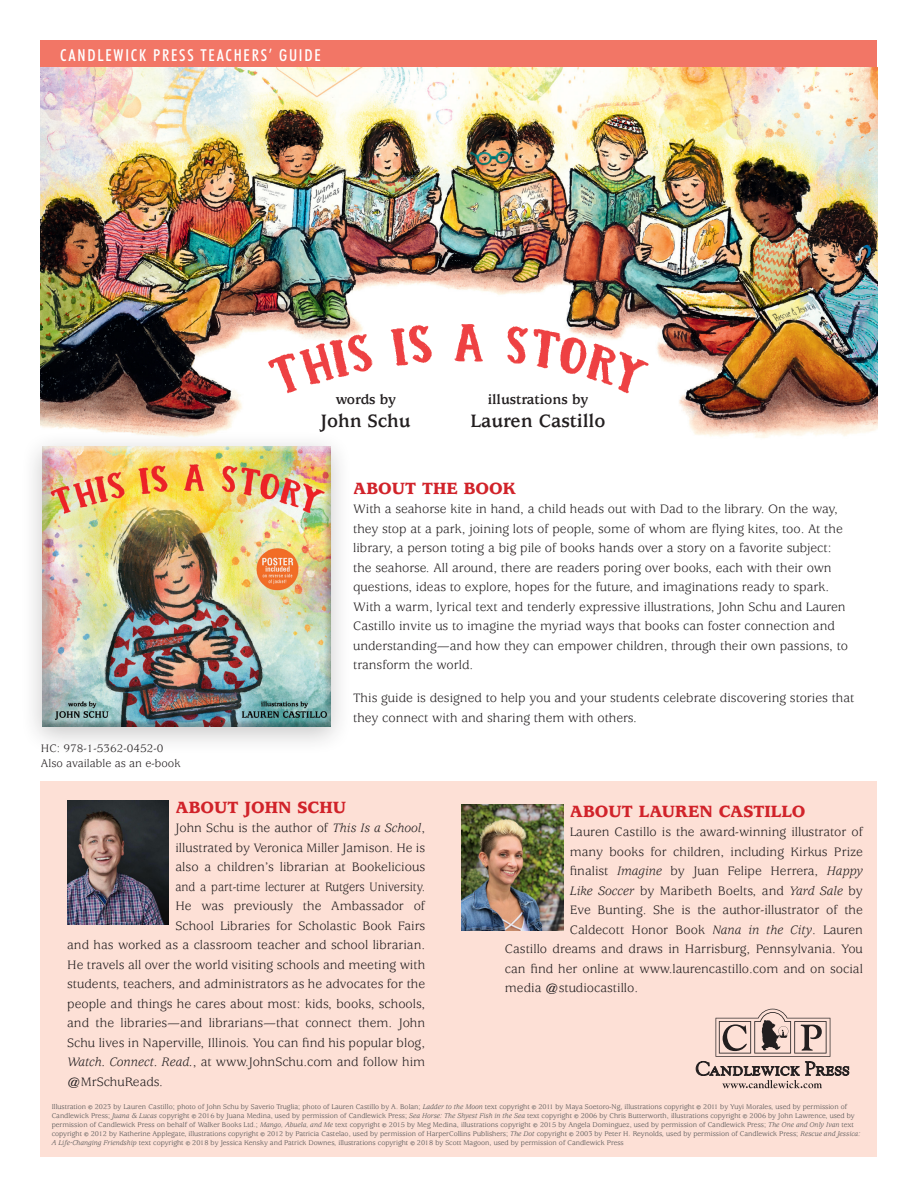
<style>
.page{position:relative;width:918px;height:1188px;background:#fff}
.page>*{position:absolute;margin:0;border:0;box-sizing:border-box;transform-origin:0 0}
.Arial_placeholder{font:700 19.8px "Usherwood";color:#231f20}
.t1{font:900 18px "Usherwood";color:#d1232a}
.t2{font:500 condensed 16.5px "Futura BT";letter-spacing:.11em;color:#fff}
.Arial_placeholder-2{font:700 14.85px "Usherwood";color:#231f20}
.t3{font:13.5px/19.5px "Usherwood";color:#231f20}
.t4{font:13.5px "Usherwood";color:#231f20;scale:.91 1}
.t5{font:12px "Usherwood";color:#231f20}
.Arial_placeholder-3{font:7.5px/9px "Usherwood";color:#4b4c4d}
.s1{font-style:italic}
.s2{font-size:9px}
</style>
<div class="page">
<div style="left:40px;top:40px;width:838px;height:29px;background:#f27666"></div>
<div style="left:40px;top:781px;width:838px;height:375px;background:#fde0d6"></div>
<img style="left:41px;top:68px;width:836px;height:370px">
<img style="left:41px;top:136px;width:836px;height:228px">
<img style="left:238px;top:293px;width:442px;height:132px">
<svg style="left:696px;top:1009px;width:153px;height:79px"></svg>
<img style="left:67px;top:800px;width:102px;height:125px">
<img style="left:462px;top:804px;width:101px;height:127px">
<div style="left:19px;top:430px;width:334px;height:326px;background:#231f20;opacity:.25"></div>
<div style="left:42px;top:446px;width:290px;height:282px;background:#231f20;opacity:.25"></div>
<p class="t2" style="left:60px;top:45px;width:262px">CANDLEWICK PRESS TEACHERS’ GUIDE</p>
<p class="Arial_placeholder-2" style="left:336px;top:391px;width:62px">words by</p>
<p class="Arial_placeholder" style="left:321px;top:410px;width:91px">John Schu</p>
<p class="Arial_placeholder-2" style="left:488px;top:391px;width:102px">illustrations by</p>
<p class="Arial_placeholder" style="left:471px;top:410px;width:136px">Lauren Castillo</p>
<p class="t5" style="left:41px;top:742px;width:124px">HC: 978-1-5362-0452-0</p>
<p class="t5" style="left:41px;top:757px;width:141px">Also available as an e-book</p>
<p class="t1" style="left:353px;top:478px;width:164px">ABOUT THE BOOK</p>
<p class="t3" style="left:353px;top:500px;width:496px">With a seahorse kite in hand, a child heads out with Dad to the library. On the way, they stop at a park, joining lots of people, some of whom are flying kites, too. At the library, a person toting a big pile of books hands over a story on a favorite subject: the seahorse. All around, there are readers poring over books, each with their own questions, ideas to explore, hopes for the future, and imaginations ready to spark.<br>With a warm, lyrical text and tenderly expressive illustrations, John Schu and Lauren Castillo invite us to imagine the myriad ways that books can foster connection and understanding—and how they can empower children, through their own passions, to transform the world.</p>
<p class="t3" style="left:353px;top:689px;width:503px">This guide is designed to help you and your students celebrate discovering stories that they connect with and sharing them with others.</p>
<p class="t1" style="left:175px;top:797px;width:172px">ABOUT JOHN SCHU</p>
<p class="t3" style="left:175px;top:819px;width:251px">John Schu is the author of <span class="s1">This Is a School</span>,</p>
<p class="t3" style="left:175px;top:838px;width:251px">illustrated by Veronica Miller Jamison. He is</p>
<p class="t3" style="left:175px;top:858px;width:251px">also a children’s librarian at Bookelicious</p>
<p class="t4" style="left:175px;top:879px;width:276px">and a part-time lecturer at Rutgers University.</p>
<p class="t3" style="left:175px;top:897px;width:251px">He was previously the Ambassador of</p>
<p class="t3" style="left:175px;top:916px;width:251px">School Libraries for Scholastic Book Fairs</p>
<p class="t3" style="left:67px;top:936px;width:360px">and has worked as a classroom teacher and school librarian.</p>
<p class="t3" style="left:67px;top:955px;width:359px">He travels all over the world visiting schools and meeting with</p>
<p class="t3" style="left:67px;top:975px;width:359px">students, teachers, and administrators as he advocates for the</p>
<p class="t3" style="left:67px;top:994px;width:359px">people and things he cares about most: kids, books, schools,</p>
<p class="t3" style="left:67px;top:1014px;width:359px">and the libraries—and librarians—that connect them. John</p>
<p class="t3" style="left:67px;top:1033px;width:359px">Schu lives in Naperville, Illinois. You can find his popular blog,</p>
<p class="t3" style="left:67px;top:1053px;width:359px"><span class="s1">Watch. Connect. Read.</span>, at www.JohnSchu.com and follow him</p>
<p class="t3" style="left:67px;top:1072px;width:97px">@MrSchuReads.</p>
<p class="t1" style="left:570px;top:801px;width:237px">ABOUT LAUREN CASTILLO</p>
<p class="t3" style="left:570px;top:823px;width:295px">Lauren Castillo is the award-winning illustrator of</p>
<p class="t3" style="left:570px;top:843px;width:295px">many books for children, including Kirkus Prize</p>
<p class="t3" style="left:570px;top:862px;width:295px">finalist <span class="s1">Imagine</span> by Juan Felipe Herrera, <span class="s1">Happy</span></p>
<p class="t3" style="left:570px;top:882px;width:295px"><span class="s1">Like Soccer</span> by Maribeth Boelts, and <span class="s1">Yard Sale</span> by</p>
<p class="t3" style="left:570px;top:901px;width:295px">Eve Bunting. She is the author-illustrator of the</p>
<p class="t3" style="left:570px;top:921px;width:295px">Caldecott Honor Book <span class="s1">Nana in the City</span>. Lauren</p>
<p class="t3" style="left:505px;top:940px;width:359px">Castillo dreams and draws in Harrisburg, Pennsylvania. You</p>
<p class="t3" style="left:505px;top:960px;width:359px">can find her online at www.laurencastillo.com and on social</p>
<p class="t3" style="left:505px;top:979px;width:135px">media @studiocastillo.</p>
<p class="Arial_placeholder-3" style="left:52px;top:1103px;width:810px">Illustration <span class="s2">©</span> 2023 by Lauren Castillo; photo of John Schu by Saverio Truglia; photo of Lauren Castillo by A. Bolan; <span class="s1">Ladder to the Moon</span> text copyright <span class="s2">©</span> 2011 by Maya Soetoro-Ng, illustrations copyright <span class="s2">©</span> 2011 by Yuyi Morales, used by permission of Candlewick Press; <span class="s1">Juana &amp; Lucas</span> copyright <span class="s2">©</span> 2016 by Juana Medina, used by permission of Candlewick Press; <span class="s1">Sea Horse: The Shyest Fish in the Sea</span> text copyright <span class="s2">©</span> 2006 by Chris Butterworth, illustrations copyright <span class="s2">©</span> 2006 by John Lawrence, used by permission of Candlewick Press on behalf of Walker Books Ltd.; <span class="s1">Mango, Abuela, and Me</span> text copyright <span class="s2">©</span> 2015 by Meg Medina, illustrations copyright <span class="s2">©</span> 2015 by Angela Dominguez, used by permission of Candlewick Press; <span class="s1">The One and Only Ivan</span> text copyright <span class="s2">©</span> 2012 by Katherine Applegate, illustrations copyright <span class="s2">©</span> 2012 by Patricia Castelao, used by permission of HarperCollins Publishers; <span class="s1">The Dot</span> copyright <span class="s2">©</span> 2003 by Peter H. Reynolds, used by permission of Candlewick Press; <span class="s1">Rescue and Jessica:<br>A Life-Changing Friendship</span> text copyright <span class="s2">©</span> 2018 by Jessica Kensky and Patrick Downes, illustrations copyright <span class="s2">©</span> 2018 by Scott Magoon, used by permission of Candlewick Press</p>
</div>
